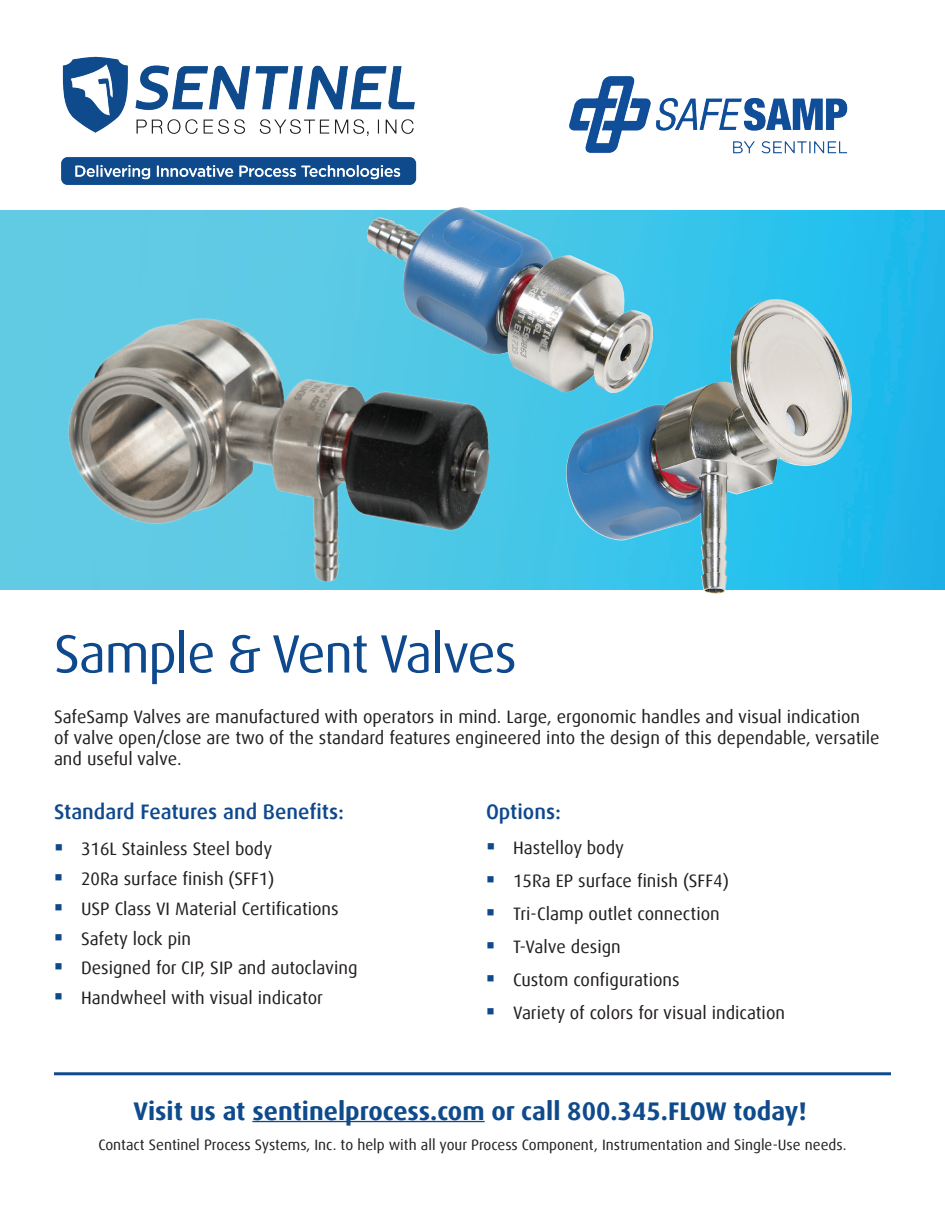
<style>
.page{position:relative;width:945px;height:1215px;background:#fff}
.page>*{position:absolute;margin:0;border:0;box-sizing:border-box;transform-origin:0 0}
.t1{font:54px "Dax Offc";letter-spacing:-.025em;color:#0f498d}
.t2{font:700 25.5px "Dax Offc";color:#0f4b8c}
.t3{font:500 21px "Dax Offc";color:#0f498d}
.t4{font:18px/21px "Dax Offc";color:#231f20}
.t5{font:15px "Dax Offc";color:#231f20}
.s1{color:#0f498d}
</style>
<div class="page">
<img style="left:0;top:210px;width:945px;height:379px">
<img style="left:569px;top:76px;width:279px;height:78px">
<img style="left:35px;top:258px;width:475px;height:332px">
<img style="left:367px;top:208px;width:286px;height:185px">
<img style="left:566px;top:299px;width:285px;height:294px">
<hr style="left:54px;top:1072px;width:837px;height:3px;background:#0f4b8c">
<hr style="left:252px;top:1121px;width:233px;height:1px;background:#0f4b8c">
<img style="left:61px;top:56px;width:356px;height:129px">
<h1 class="t1" style="left:54px;top:620px;width:464px">Sample &amp; Vent Valves</h1>
<p class="t4" style="left:54px;top:707px;width:827px">SafeSamp Valves are manufactured with operators in mind. Large, ergonomic handles and visual indication<br>of valve open/close are two of the standard features engineered into the design of this dependable, versatile and useful valve.</p>
<p class="t3" style="left:54px;top:798px;width:292px">Standard Features and Benefits:</p>
<p class="t4" style="left:54px;top:839px;width:220px"><span class="s1">▪</span> 316L Stainless Steel body</p>
<p class="t4" style="left:54px;top:868px;width:222px"><span class="s1">▪</span> 20Ra surface finish (SFF1)</p>
<p class="t4" style="left:54px;top:898px;width:286px"><span class="s1">▪</span> USP Class VI Material Certifications</p>
<p class="t4" style="left:54px;top:928px;width:139px"><span class="s1">▪</span> Safety lock pin</p>
<p class="t4" style="left:54px;top:958px;width:305px"><span class="s1">▪</span> Designed for CIP, SIP and autoclaving</p>
<p class="t4" style="left:54px;top:988px;width:271px"><span class="s1">▪</span> Handwheel with visual indicator</p>
<p class="t3" style="left:486px;top:798px;width:77px">Options:</p>
<p class="t4" style="left:486px;top:837px;width:140px"><span class="s1">▪</span> Hastelloy body</p>
<p class="t4" style="left:486px;top:870px;width:244px"><span class="s1">▪</span> 15Ra EP surface finish (SFF4)</p>
<p class="t4" style="left:486px;top:903px;width:235px"><span class="s1">▪</span> Tri-Clamp outlet connection</p>
<p class="t4" style="left:486px;top:936px;width:136px"><span class="s1">▪</span> T-Valve design</p>
<p class="t4" style="left:486px;top:969px;width:195px"><span class="s1">▪</span> Custom configurations</p>
<p class="t4" style="left:486px;top:1002px;width:301px"><span class="s1">▪</span> Variety of colors for visual indication</p>
<h2 class="t2" style="left:133px;top:1094px;width:675px">Visit us at sentinelprocess.com or call 800.345.FLOW today!</h2>
<p class="t5" style="left:98px;top:1135px;width:750px">Contact Sentinel Process Systems, Inc. to help with all your Process Component, Instrumentation and Single-Use needs.</p>
</div>
